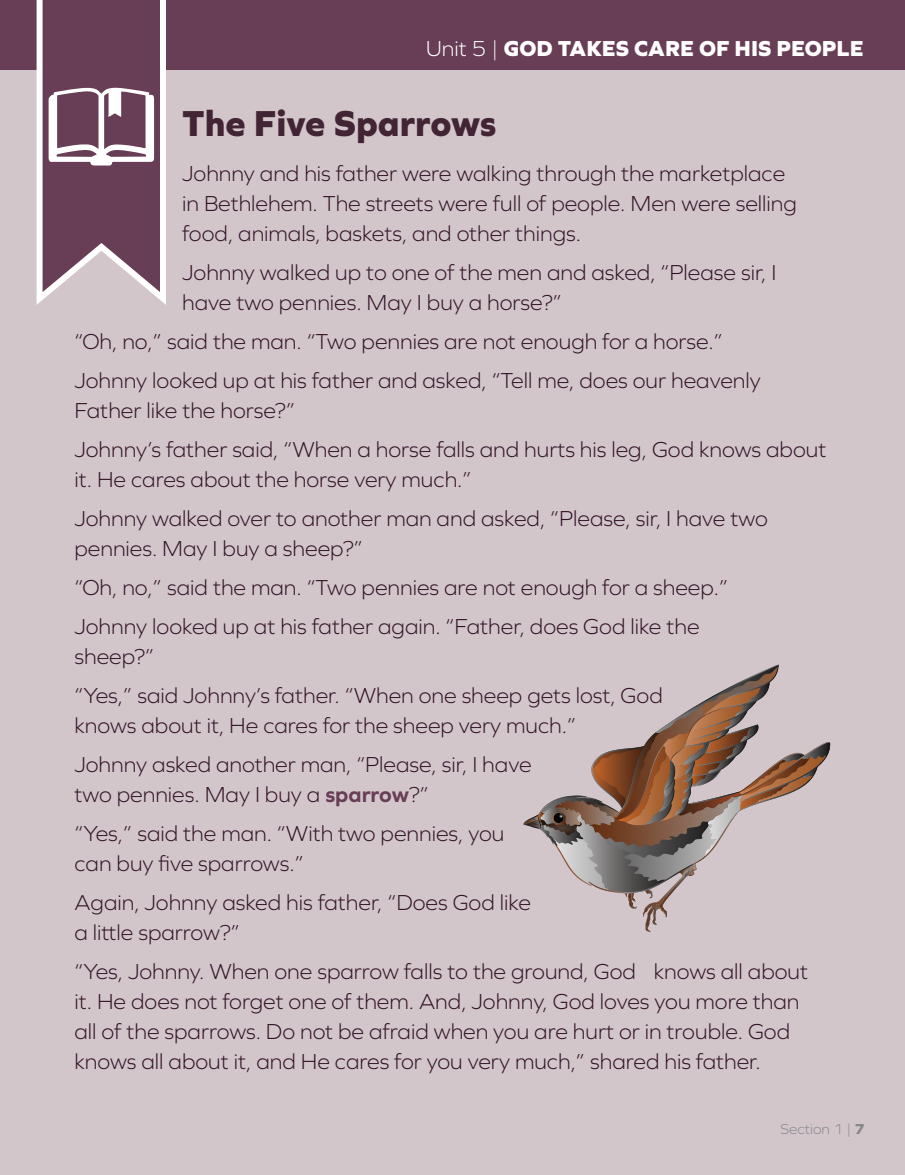
<style>
.page{position:relative;width:905px;height:1175px;background:#fff}
.page>*{position:absolute;margin:0;border:0;box-sizing:border-box;transform-origin:0 0}
.t1{font:800 37.5px "Graphie";color:#412535}
.t2{font:300 22.5px/39px "Graphie";color:#331327}
.t3{font:800 22.5px "Graphie";color:#fff}
.t4{font:300 15px "Graphie";color:#87898c}
.s1{font-weight:300}
.s2{font-weight:700;color:#683d56}
.s3{font-weight:800}
</style>
<div class="page">
<div style="left:0;top:65px;width:904px;height:1109px;background:#d2c6cb"></div>
<svg style="left:523px;top:664px;width:307px;height:268px"></svg>
<div style="left:0;top:0;width:904px;height:69px;background:#683d56"></div>
<svg style="left:34px;top:0;width:135px;height:305px"></svg>
<p class="t3" style="left:426px;top:35px;width:439px"><span class="s1">Unit 5 |</span> GOD TAKES CARE OF HIS PEOPLE</p>
<h1 class="t1" style="left:182px;top:101px;width:315px">The Five Sparrows</h1>
<p class="t2" style="left:182px;top:158px;width:616px;line-height:30px">Johnny and his father were walking through the marketplace in Bethlehem. The streets were full of people. Men were selling food, animals, baskets, and other things.</p>
<p class="t2" style="left:182px;top:257px;width:596px;line-height:30px">Johnny walked up to one of the men and asked, “Please sir, I have two pennies. May I buy a horse?”</p>
<p class="t2" style="left:74px;top:322px;width:687px">“Oh, no,” said the man. “Two pennies are not enough for a horse.”<br>Johnny looked up at his father and asked, “Tell me, does our heavenly</p>
<p class="t2" style="left:74px;top:391px;width:753px">Father like the horse?”<br>Johnny’s father said, “When a horse falls and hurts his leg, God knows about</p>
<p class="t2" style="left:74px;top:460px;width:695px">it. He cares about the horse very much.”<br>Johnny walked over to another man and asked, “Please, sir, I have two</p>
<p class="t2" style="left:74px;top:529px;width:655px">pennies. May I buy a sheep?”<br>“Oh, no,” said the man. “Two pennies are not enough for a sheep.”<br>Johnny looked up at his father again. “Father, does God like the</p>
<p class="t2" style="left:74px;top:637px;width:590px">sheep?”<br>“Yes,” said Johnny’s father. “When one sheep gets lost, God</p>
<p class="t2" style="left:74px;top:706px;width:503px">knows about it, He cares for the sheep very much.”<br>Johnny asked another man, “Please, sir, I have</p>
<p class="t2" style="left:74px;top:775px;width:431px">two pennies. May I buy a <span class="s2">sparrow</span>?”<br>“Yes,” said the man. “With two pennies, you</p>
<p class="t2" style="left:74px;top:844px;width:458px">can buy five sparrows.”<br>Again, Johnny asked his father, “Does God like</p>
<p class="t2" style="left:74px;top:913px;width:735px">a little sparrow?”<br>“Yes, Johnny. When one sparrow falls to the ground, God knows all about</p>
<p class="t2" style="left:74px;top:986px;width:726px;line-height:30px">it. He does not forget one of them. And, Johnny, God loves you more than all of the sparrows. Do not be afraid when you are hurt or in trouble. God knows all about it, and He cares for you very much,” shared his father.</p>
<p class="t4" style="left:780px;top:1120px;width:85px">Section 1 | <span class="s3">7</span></p>
</div>
